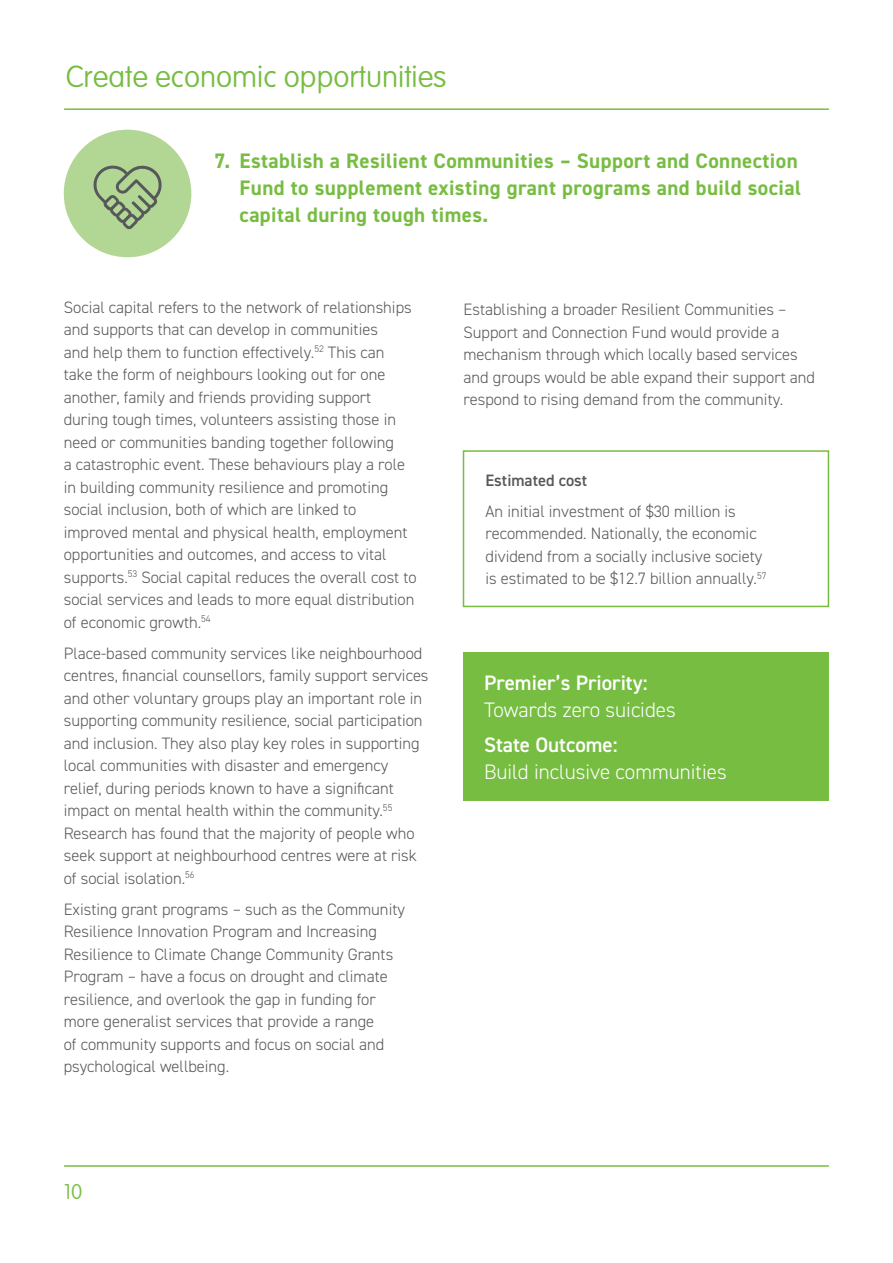
<style>
.page{position:relative;width:893px;height:1263px;background:#fff}
.page>*{position:absolute;margin:0;border:0;box-sizing:border-box;transform-origin:0 0}
.t1{font:100 30px "VAG Rounded Std";color:#77bd42}
.t2{font:700 21px/27px "DIN2014";letter-spacing:.02em;color:#77bd42}
.t3{font:300 21px/27px "DIN2014";color:#fff}
.t4{font:100 21px "VAG Rounded Std";color:#77bd42}
.t5{font:300 16.5px/22.5px "DIN2014";color:#57585a}
.t6{font:600 16.5px "DIN2014";color:#57585a}
.s1{font-weight:600}
</style>
<div class="page">
<hr style="left:65px;top:1165px;width:763px;height:2px;background:#77bd42">
<hr style="left:65px;top:108px;width:763px;height:2px;background:#77bd42">
<div style="left:463px;top:450px;width:366px;height:157px;border:2px solid #77bd42"></div>
<div style="left:463px;top:652px;width:365px;height:149px;background:#77bd42"></div>
<div style="left:64px;top:130px;width:127px;height:127px;background:#b2d693;border-radius:50%"></div>
<svg style="left:93px;top:165px;width:69px;height:65px"></svg>
<p class="t1" style="left:66px;top:59px;width:382px">Create economic opportunities</p>
<p class="t2" style="left:240px;top:147px;width:563px;text-indent:-26px">7. Establish a Resilient Communities – Support and Connection<br>Fund to supplement existing grant programs and build social capital during tough times.</p>
<p class="t5" style="left:64px;top:296px;width:354px">Social capital refers to the network of relationships and supports that can develop in communities<br>and help them to function effectively.<sup>52</sup> This can take the form of neighbours looking out for one another, family and friends providing support during tough times, volunteers assisting those in need or communities banding together following<br>a catastrophic event. These behaviours play a role in building community resilience and promoting social inclusion, both of which are linked to improved mental and physical health, employment opportunities and outcomes, and access to vital supports.<sup>53</sup> Social capital reduces the overall cost to social services and leads to more equal distribution of economic growth.<sup>54</sup></p>
<p class="t5" style="left:64px;top:642px;width:366px">Place-based community services like neighbourhood centres, financial counsellors, family support services and other voluntary groups play an important role in supporting community resilience, social participation and inclusion. They also play key roles in supporting local communities with disaster and emergency relief, during periods known to have a significant impact on mental health within the community.<sup>55<br></sup>Research has found that the majority of people who seek support at neighbourhood centres were at risk of social isolation.<sup>56</sup></p>
<p class="t5" style="left:64px;top:898px;width:343px">Existing grant programs – such as the Community Resilience Innovation Program and Increasing Resilience to Climate Change Community Grants Program – have a focus on drought and climate resilience, and overlook the gap in funding for more generalist services that provide a range<br>of community supports and focus on social and psychological wellbeing.</p>
<p class="t5" style="left:463px;top:298px;width:353px">Establishing a broader Resilient Communities – Support and Connection Fund would provide a mechanism through which locally based services and groups would be able expand their support and respond to rising demand from the community.</p>
<p class="t6" style="left:485px;top:469px;width:103px">Estimated cost</p>
<p class="t5" style="left:485px;top:500px;width:283px">An initial investment of $30 million is recommended. Nationally, the economic dividend from a socially inclusive society is estimated to be $12.7 billion annually.<sup>57</sup></p>
<p class="t3" style="left:484px;top:669px;width:193px"><span class="s1">Premier’s Priority:<br></span>Towards zero suicides</p>
<p class="t3" style="left:484px;top:732px;width:244px"><span class="s1">State Outcome:<br></span>Build inclusive communities</p>
<p class="t4" style="left:64px;top:1180px;width:20px">10</p>
</div>
